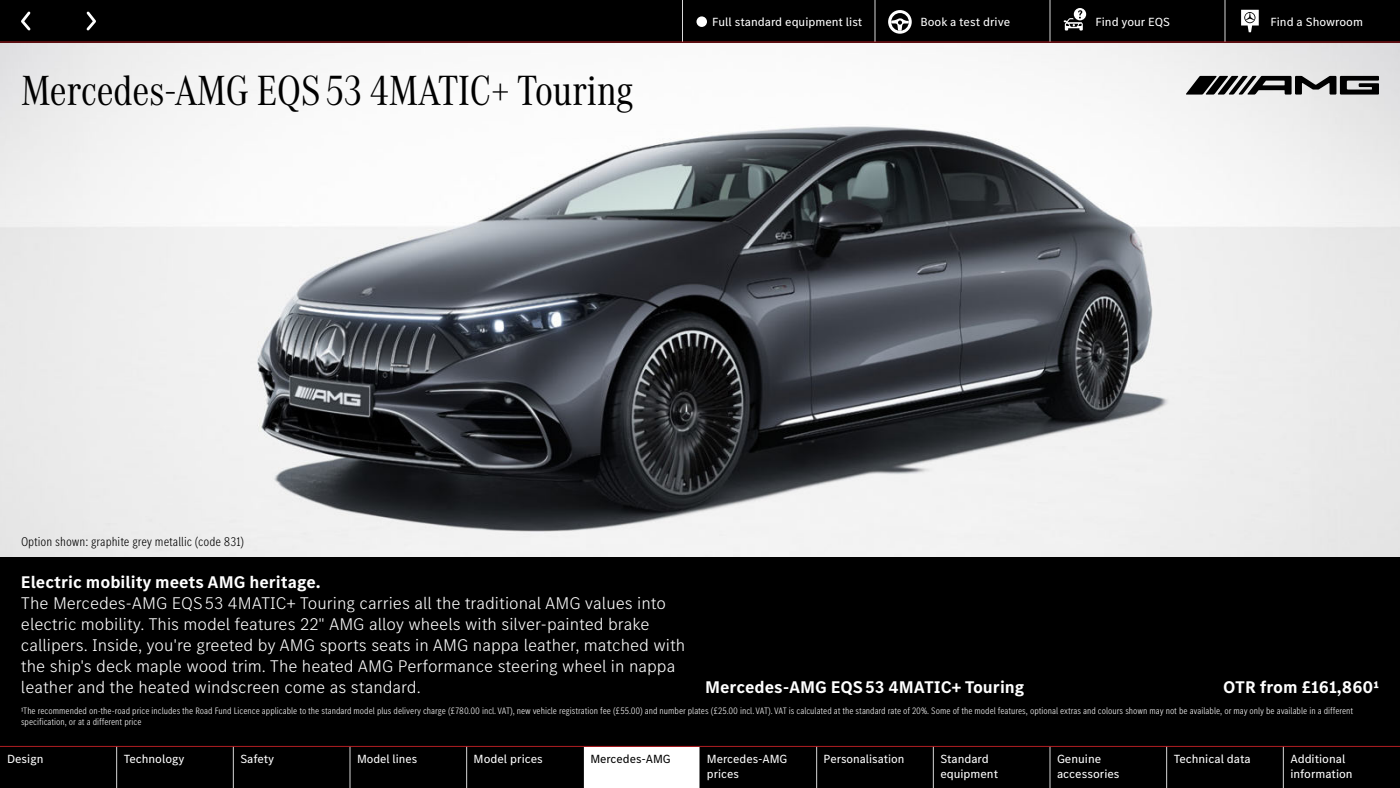
<style>
.page{position:relative;width:1400px;height:788px;background:#fff}
.page>*{position:absolute;margin:0;border:0;box-sizing:border-box;transform-origin:0 0}
.t1{font:43.75px "MB Corpo A Title Cond";color:#000}
.t2{font:300 17.5px/21px "MB Corpo S Text";color:#fff}
.t3{font:700 17.5px "MB Corpo S Text";color:#fff}
.t4{font:300 condensed 13.12px "MB Corpo S Text";color:#000}
.t5{font:12.25px/14.7px "MB Corpo S Text";color:#fff}
.t6{font:12.25px "MB Corpo S Text";color:#000}
.t7{font:300 condensed 9.62px/10.5px "MB Corpo S Text";color:#fff}
</style>
<div class="page">
<div style="left:0;top:42px;width:1400px;height:704px;background:#000"></div>
<img style="left:0;top:43px;width:1400px;height:513px">
<svg style="left:1186px;top:76px;width:193px;height:18px"></svg>
<svg style="left:0;top:747px;width:1400px;height:41px;fill:#000"></svg>
<hr style="left:1050px;top:746px;width:1px;height:42px;background:#d8d8d8">
<hr style="left:1166px;top:746px;width:1px;height:42px;background:#d8d8d8">
<hr style="left:816px;top:746px;width:1px;height:42px;background:#d8d8d8">
<hr style="left:933px;top:746px;width:1px;height:42px;background:#d8d8d8">
<hr style="left:1283px;top:746px;width:1px;height:42px;background:#d8d8d8">
<hr style="left:116px;top:746px;width:1px;height:42px;background:#d8d8d8">
<hr style="left:233px;top:746px;width:1px;height:42px;background:#d8d8d8">
<hr style="left:350px;top:746px;width:1px;height:42px;background:#d8d8d8">
<hr style="left:466px;top:746px;width:1px;height:42px;background:#d8d8d8">
<hr style="left:583px;top:746px;width:1px;height:42px;background:#000">
<hr style="left:700px;top:746px;width:1px;height:42px;background:#000">
<div style="left:0;top:0;width:1400px;height:42px;background:#000"></div>
<svg style="left:682px;top:0;width:718px;height:42px"></svg>
<hr style="left:0;top:746px;width:1400px;height:1px;background:#b21e23">
<hr style="left:0;top:42px;width:1400px;height:1px;background:#b21e23">
<svg style="left:87px;top:12px;width:9px;height:18px"></svg>
<svg style="left:21px;top:12px;width:9px;height:18px"></svg>
<h1 class="t1" style="left:21px;top:70px;width:614px">Mercedes-AMG EQS 53 4MATIC+ Touring</h1>
<p class="t5" style="left:712px;top:15px;width:152px">Full standard equipment list</p>
<p class="t5" style="left:920px;top:15px;width:91px">Book a test drive</p>
<p class="t5" style="left:1096px;top:15px;width:76px">Find your EQS</p>
<p class="t5" style="left:1271px;top:15px;width:94px">Find a Showroom</p>
<h3 class="t4" style="left:21px;top:535px;width:225px">Option shown: graphite grey metallic (code 831)</h3>
<h2 class="t3" style="left:21px;top:574px;width:301px">Electric mobility meets AMG heritage.</h2>
<p class="t2" style="left:21px;top:593px;width:666px">The Mercedes-AMG EQS 53 4MATIC+ Touring carries all the traditional AMG values into electric mobility. This model features 22" AMG alloy wheels with silver-painted brake callipers. Inside, you're greeted by AMG sports seats in AMG nappa leather, matched with the ship's deck maple wood trim. The heated AMG Performance steering wheel in nappa leather and the heated windscreen come as standard.</p>
<h2 class="t3" style="left:705px;top:679px;width:321px">Mercedes-AMG EQS 53 4MATIC+ Touring</h2>
<h2 class="t3" style="left:1223px;top:679px;width:157px">OTR from £161,860¹</h2>
<p class="t7" style="left:21px;top:706px;width:1334px">¹The recommended on-the-road price includes the Road Fund Licence applicable to the standard model plus delivery charge (£780.00 incl. VAT), new vehicle registration fee (£55.00) and number plates (£25.00 incl. VAT). VAT is calculated at the standard rate of 20%. Some of the model features, optional extras and colours shown may not be available, or may only be available in a different specification, or at a different price</p>
<p class="t5" style="left:7px;top:751px;width:38px">Design</p>
<p class="t5" style="left:124px;top:751px;width:62px">Technology</p>
<p class="t5" style="left:240px;top:751px;width:36px">Safety</p>
<p class="t5" style="left:357px;top:751px;width:62px">Model lines</p>
<p class="t5" style="left:474px;top:751px;width:71px">Model prices</p>
<p class="t6" style="left:590px;top:753px;width:82px">Mercedes-AMG</p>
<p class="t5" style="left:707px;top:751px;width:82px">Mercedes-AMG prices</p>
<p class="t5" style="left:824px;top:751px;width:82px">Personalisation</p>
<p class="t5" style="left:940px;top:751px;width:59px">Standard equipment</p>
<p class="t5" style="left:1057px;top:751px;width:64px">Genuine accessories</p>
<p class="t5" style="left:1174px;top:751px;width:79px">Technical data</p>
<p class="t5" style="left:1290px;top:751px;width:64px">Additional information</p>
</div>
